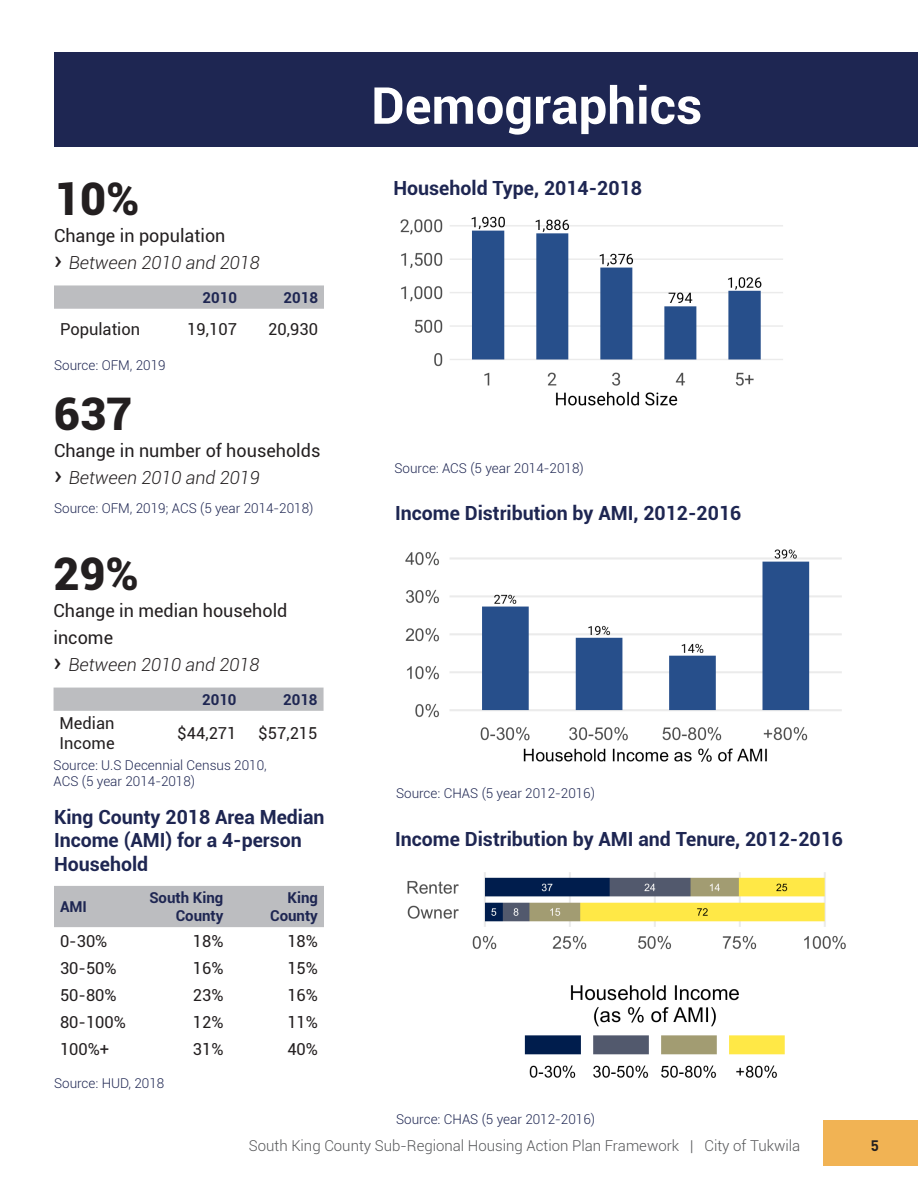
<style>
.page{position:relative;width:918px;height:1188px;background:#fff}
.page>*{position:absolute;margin:0;border:0;box-sizing:border-box;transform-origin:0 0}
.Heading_Title{font:700 51px "Roboto";color:#fff}
.Large_Number_Call_Ou{font:900 45px "Roboto";color:#231f20}
.Document_Header{font:700 19.5px/23.4px "Roboto";color:#1e2652}
.Large_Number_Call_Ou-2{font:18px/27px "Roboto";color:#231f20}
.Large_Number_Call_Ou-3{font:italic 300 18px "Roboto";color:#231f20}
.t1{font:16.5px/19.8px "Roboto";color:#231f20}
.t2{font:300 15px "Roboto";color:#57585a}
.t3{font:700 15px/18px "Roboto";color:#1e2652;text-align:right}
.t4{font:700 15px "DIN Pro";color:#231f20}
.Document_Header-2{font:300 13.5px "Roboto";color:#1e2652}
.s1{font-weight:400;font-style:normal;font-size:27px}
</style>
<div class="page">
<div style="left:824px;top:1120px;width:94px;height:46px;background:#f1b354"></div>
<img style="left:400px;top:216px;width:383px;height:190px">
<img style="left:405px;top:549px;width:437px;height:213px">
<img style="left:407px;top:872px;width:439px;height:206px">
<svg style="left:54px;top:285px;width:270px;height:24px;background:#bebfc1"></svg>
<div style="left:54px;top:688px;width:270px;height:23px;background:#bcbdc0"></div>
<div style="left:54px;top:52px;width:864px;height:95px;background:#1e2652"></div>
<div style="left:54px;top:886px;width:270px;height:41px;background:#bcbdc0"></div>
<p class="Large_Number_Call_Ou" style="left:54px;top:167px;width:87px">10%</p>
<p class="Large_Number_Call_Ou-2" style="left:54px;top:222px;width:173px">Change in population</p>
<p class="Large_Number_Call_Ou-3" style="left:54px;top:250px;width:207px"><span class="s1">›</span> Between 2010 and 2018</p>
<p class="t3" style="left:203px;top:288px;width:36px">2010</p>
<p class="t3" style="left:284px;top:288px;width:36px">2018</p>
<p class="t1" style="left:60px;top:319px;width:82px">Population</p>
<p class="t1" style="left:187px;top:319px;width:51px">19,107</p>
<p class="t1" style="left:268px;top:319px;width:51px">20,930</p>
<p class="Document_Header-2" style="left:54px;top:355px;width:113px">Source: OFM, 2019</p>
<p class="Large_Number_Call_Ou" style="left:54px;top:382px;width:80px">637</p>
<p class="Large_Number_Call_Ou-2" style="left:54px;top:436px;width:268px">Change in number of households</p>
<p class="Large_Number_Call_Ou-3" style="left:54px;top:465px;width:207px"><span class="s1">›</span> Between 2010 and 2019</p>
<p class="Document_Header-2" style="left:54px;top:499px;width:261px">Source: OFM, 2019; ACS (5 year 2014-2018)</p>
<p class="Large_Number_Call_Ou" style="left:54px;top:542px;width:87px">29%</p>
<p class="Large_Number_Call_Ou-2" style="left:54px;top:596px;width:235px">Change in median household income</p>
<p class="Large_Number_Call_Ou-3" style="left:54px;top:652px;width:207px"><span class="s1">›</span> Between 2010 and 2018</p>
<p class="t3" style="left:202px;top:690px;width:36px">2010</p>
<p class="t3" style="left:283px;top:690px;width:36px">2018</p>
<p class="t1" style="left:60px;top:713px;width:57px">Median<br>Income</p>
<p class="t1" style="left:177px;top:723px;width:61px">$44,271</p>
<p class="t1" style="left:258px;top:723px;width:61px">$57,215</p>
<p class="Document_Header-2" style="left:54px;top:756px;width:215px">Source: U.S Decennial Census 2010,</p>
<p class="Document_Header-2" style="left:54px;top:772px;width:143px">ACS (5 year 2014-2018)</p>
<p class="Document_Header" style="left:54px;top:804px;width:272px">King County 2018 Area Median<br>Income (AMI) for a 4-person</p>
<p class="Document_Header" style="left:54px;top:851px;width:96px">Household</p>
<p class="t3" style="left:60px;top:897px;width:28px">AMI</p>
<p class="t3" style="left:149px;top:888px;width:76px">South King<br>County</p>
<p class="t3" style="left:288px;top:888px;width:32px">King</p>
<p class="t3" style="left:270px;top:906px;width:49px">County</p>
<p class="t1" style="left:60px;top:930px;width:49px">0-30%</p>
<p class="t1" style="left:193px;top:930px;width:32px">18%</p>
<p class="t1" style="left:287px;top:930px;width:32px">18%</p>
<p class="t1" style="left:60px;top:957px;width:58px">30-50%</p>
<p class="t1" style="left:193px;top:957px;width:32px">16%</p>
<p class="t1" style="left:287px;top:957px;width:32px">15%</p>
<p class="t1" style="left:60px;top:984px;width:58px">50-80%</p>
<p class="t1" style="left:193px;top:984px;width:32px">23%</p>
<p class="t1" style="left:287px;top:984px;width:32px">16%</p>
<p class="t1" style="left:60px;top:1011px;width:67px">80-100%</p>
<p class="t1" style="left:193px;top:1011px;width:32px">12%</p>
<p class="t1" style="left:287px;top:1011px;width:32px">11%</p>
<p class="t1" style="left:60px;top:1038px;width:51px">100%+</p>
<p class="t1" style="left:193px;top:1038px;width:32px">31%</p>
<p class="t1" style="left:287px;top:1038px;width:32px">40%</p>
<p class="Document_Header-2" style="left:54px;top:1074px;width:112px">Source: HUD, 2018</p>
<p class="Heading_Title" style="left:371px;top:70px;width:333px">Demographics</p>
<p class="Document_Header" style="left:393px;top:175px;width:250px">Household Type, 2014-2018</p>
<p class="Document_Header-2" style="left:394px;top:459px;width:191px">Source: ACS (5 year 2014-2018)</p>
<p class="Document_Header" style="left:395px;top:500px;width:348px">Income Distribution by AMI, 2012-2016</p>
<p class="Document_Header-2" style="left:396px;top:784px;width:201px">Source: CHAS (5 year 2012-2016)</p>
<p class="Document_Header" style="left:395px;top:826px;width:450px">Income Distribution by AMI and Tenure, 2012-2016</p>
<p class="Document_Header-2" style="left:396px;top:1110px;width:201px">Source: CHAS (5 year 2012-2016)</p>
<p class="t2" style="left:249px;top:1136px;width:553px">South King County Sub-Regional Housing Action Plan Framework | City of Tukwila</p>
<p class="t4" style="left:871px;top:1136px;width:10px">5</p>
</div>
